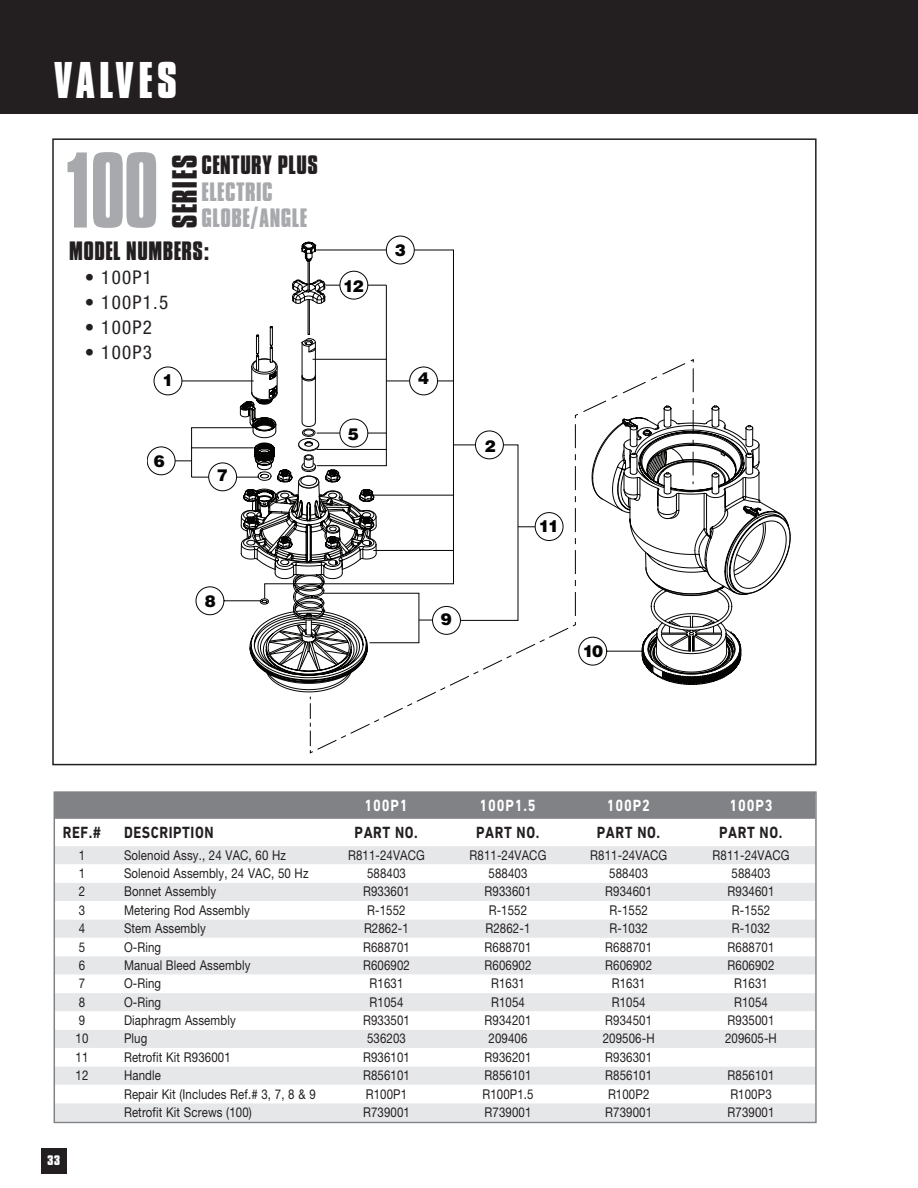
<style>
.page{position:relative;width:918px;height:1188px;background:#fff}
.page>*{position:absolute;margin:0;border:0;box-sizing:border-box;transform-origin:0 0}
.t1{font:92.4px "Compacta BT";color:#a8a9ad}
.t2{font:700 45px "Compacta SHOP";letter-spacing:.12em;color:#fff}
.t3{font:700 30.6px "Compacta SHOP";letter-spacing:.065em;color:#231f20}
.t4{font:700 23.1px "Compacta SHOP";letter-spacing:.05em;color:#231f20}
.t5{font:700 23.1px "Compacta SHOP";letter-spacing:.05em;color:#a8a9ad}
.t6{font:condensed 19.05px "Helvetica Neue";letter-spacing:.065em;color:#231f20}
.t7{font:700 16.5px "DIN Next LT Pro";letter-spacing:.04em;color:#231f20;scale:.85 1}
.t8{font:700 16.5px "DIN Next LT Pro";letter-spacing:.06em;color:#fff;scale:.85 1}
.t9{font:900 16.5px "Helvetica";color:#040503}
.t10{font:13.5px "Helvetica Neue";letter-spacing:.01em;color:#231f20;scale:.85 1}
.t11{font:700 12px "Compacta SHOP";color:#fff;scale:1.15 1}
</style>
<div class="page">
<div style="left:0;top:0;width:918px;height:114px;background:#231f20"></div>
<div style="left:41px;top:1148px;width:25px;height:25px;background:#231f20"></div>
<svg style="left:386px;top:236px;width:28px;height:28px"></svg>
<div style="left:386px;top:236px;width:28px;height:28px;border:1px solid #040503;border-radius:50%"></div>
<svg style="left:196px;top:242px;width:594px;height:511px"></svg>
<div style="left:55px;top:792px;width:760px;height:27px;background:#808285"></div>
<div style="left:55px;top:846px;width:760px;height:18px;background:#e6e7e9"></div>
<div style="left:55px;top:883px;width:760px;height:18px;background:#e6e7e9"></div>
<div style="left:55px;top:920px;width:760px;height:18px;background:#e6e7e9"></div>
<div style="left:55px;top:956px;width:760px;height:18px;background:#e6e7e9"></div>
<div style="left:55px;top:993px;width:760px;height:18px;background:#e6e7e9"></div>
<div style="left:55px;top:1030px;width:760px;height:18px;background:#e6e7e9"></div>
<div style="left:55px;top:1067px;width:760px;height:18px;background:#e6e7e9"></div>
<div style="left:55px;top:1103px;width:760px;height:18px;background:#e6e7e9"></div>
<div style="left:54px;top:791px;width:763px;height:332px;border:2px solid #808285"></div>
<p class="t2" style="left:55px;top:52px;width:124px">VALVES</p>
<p class="t1" style="left:67px;top:137px;width:94px">100</p>
<p class="t3" style="left:165px;top:228px;width:75px;rotate:-90deg">SERIES</p>
<p class="t4" style="left:202px;top:151px;width:117px">CENTURY PLUS</p>
<p class="t5" style="left:202px;top:177px;width:72px">ELECTRIC</p>
<p class="t5" style="left:202px;top:204px;width:107px">GLOBE/ANGLE</p>
<p class="t4" style="left:69px;top:236px;width:141px">MODEL NUMBERS:</p>
<p class="t6" style="left:85px;top:266px;width:69px">• 100P1</p>
<p class="t6" style="left:85px;top:291px;width:85px">• 100P1.5</p>
<p class="t6" style="left:85px;top:316px;width:69px">• 100P2</p>
<p class="t6" style="left:85px;top:341px;width:69px">• 100P3</p>
<p class="t9" style="left:162px;top:369px;width:12px">1</p>
<p class="t9" style="left:154px;top:451px;width:12px">6</p>
<p class="t9" style="left:217px;top:464px;width:12px">7</p>
<p class="t9" style="left:343px;top:275px;width:22px">12</p>
<p class="t9" style="left:348px;top:423px;width:12px">5</p>
<p class="t9" style="left:395px;top:239px;width:12px">3</p>
<p class="t9" style="left:418px;top:368px;width:12px">4</p>
<p class="t9" style="left:485px;top:435px;width:12px">2</p>
<p class="t9" style="left:205px;top:590px;width:12px">8</p>
<p class="t9" style="left:441px;top:609px;width:12px">9</p>
<p class="t9" style="left:539px;top:516px;width:22px">11</p>
<p class="t9" style="left:583px;top:640px;width:22px">10</p>
<p class="t8" style="left:365px;top:796px;width:52px">100P1</p>
<p class="t8" style="left:480px;top:796px;width:68px">100P1.5</p>
<p class="t8" style="left:607px;top:796px;width:52px">100P2</p>
<p class="t8" style="left:730px;top:796px;width:52px">100P3</p>
<p class="t7" style="left:63px;top:823px;width:46px">REF.#</p>
<p class="t7" style="left:124px;top:823px;width:107px">DESCRIPTION</p>
<p class="t7" style="left:355px;top:823px;width:76px">PART NO.</p>
<p class="t7" style="left:476px;top:823px;width:76px">PART NO.</p>
<p class="t7" style="left:597px;top:823px;width:76px">PART NO.</p>
<p class="t7" style="left:719px;top:823px;width:76px">PART NO.</p>
<p class="t10" style="left:79px;top:847px;width:9px">1</p>
<p class="t10" style="left:124px;top:847px;width:192px">Solenoid Assy., 24 VAC, 60 Hz</p>
<p class="t10" style="left:348px;top:847px;width:92px">R811-24VACG</p>
<p class="t10" style="left:470px;top:847px;width:92px">R811-24VACG</p>
<p class="t10" style="left:590px;top:847px;width:92px">R811-24VACG</p>
<p class="t10" style="left:713px;top:847px;width:92px">R811-24VACG</p>
<p class="t10" style="left:79px;top:865px;width:9px">1</p>
<p class="t10" style="left:124px;top:865px;width:219px">Solenoid Assembly, 24 VAC, 50 Hz</p>
<p class="t10" style="left:367px;top:865px;width:47px">588403</p>
<p class="t10" style="left:489px;top:865px;width:47px">588403</p>
<p class="t10" style="left:609px;top:865px;width:47px">588403</p>
<p class="t10" style="left:732px;top:865px;width:47px">588403</p>
<p class="t10" style="left:79px;top:884px;width:9px">2</p>
<p class="t10" style="left:124px;top:884px;width:110px">Bonnet Assembly</p>
<p class="t10" style="left:363px;top:884px;width:57px">R933601</p>
<p class="t10" style="left:485px;top:884px;width:57px">R933601</p>
<p class="t10" style="left:605px;top:884px;width:57px">R934601</p>
<p class="t10" style="left:728px;top:884px;width:57px">R934601</p>
<p class="t10" style="left:79px;top:902px;width:9px">3</p>
<p class="t10" style="left:124px;top:902px;width:149px">Metering Rod Assembly</p>
<p class="t10" style="left:367px;top:902px;width:47px">R-1552</p>
<p class="t10" style="left:489px;top:902px;width:47px">R-1552</p>
<p class="t10" style="left:610px;top:902px;width:47px">R-1552</p>
<p class="t10" style="left:732px;top:902px;width:47px">R-1552</p>
<p class="t10" style="left:79px;top:920px;width:9px">4</p>
<p class="t10" style="left:124px;top:920px;width:98px">Stem Assembly</p>
<p class="t10" style="left:364px;top:920px;width:54px">R2862-1</p>
<p class="t10" style="left:486px;top:920px;width:54px">R2862-1</p>
<p class="t10" style="left:610px;top:920px;width:47px">R-1032</p>
<p class="t10" style="left:732px;top:920px;width:47px">R-1032</p>
<p class="t10" style="left:79px;top:939px;width:9px">5</p>
<p class="t10" style="left:124px;top:939px;width:45px">O-Ring</p>
<p class="t10" style="left:363px;top:939px;width:57px">R688701</p>
<p class="t10" style="left:485px;top:939px;width:57px">R688701</p>
<p class="t10" style="left:605px;top:939px;width:57px">R688701</p>
<p class="t10" style="left:728px;top:939px;width:57px">R688701</p>
<p class="t10" style="left:79px;top:957px;width:9px">6</p>
<p class="t10" style="left:124px;top:957px;width:150px">Manual Bleed Assembly</p>
<p class="t10" style="left:363px;top:957px;width:57px">R606902</p>
<p class="t10" style="left:485px;top:957px;width:57px">R606902</p>
<p class="t10" style="left:605px;top:957px;width:57px">R606902</p>
<p class="t10" style="left:728px;top:957px;width:57px">R606902</p>
<p class="t10" style="left:79px;top:975px;width:9px">7</p>
<p class="t10" style="left:124px;top:975px;width:45px">O-Ring</p>
<p class="t10" style="left:370px;top:975px;width:41px">R1631</p>
<p class="t10" style="left:491px;top:975px;width:41px">R1631</p>
<p class="t10" style="left:612px;top:975px;width:41px">R1631</p>
<p class="t10" style="left:734px;top:975px;width:41px">R1631</p>
<p class="t10" style="left:79px;top:994px;width:9px">8</p>
<p class="t10" style="left:124px;top:994px;width:45px">O-Ring</p>
<p class="t10" style="left:370px;top:994px;width:41px">R1054</p>
<p class="t10" style="left:491px;top:994px;width:41px">R1054</p>
<p class="t10" style="left:612px;top:994px;width:41px">R1054</p>
<p class="t10" style="left:734px;top:994px;width:41px">R1054</p>
<p class="t10" style="left:79px;top:1012px;width:9px">9</p>
<p class="t10" style="left:124px;top:1012px;width:133px">Diaphragm Assembly</p>
<p class="t10" style="left:363px;top:1012px;width:57px">R933501</p>
<p class="t10" style="left:485px;top:1012px;width:57px">R934201</p>
<p class="t10" style="left:605px;top:1012px;width:57px">R934501</p>
<p class="t10" style="left:728px;top:1012px;width:57px">R935001</p>
<p class="t10" style="left:76px;top:1031px;width:17px">10</p>
<p class="t10" style="left:124px;top:1031px;width:29px">Plug</p>
<p class="t10" style="left:367px;top:1031px;width:47px">536203</p>
<p class="t10" style="left:489px;top:1031px;width:47px">209406</p>
<p class="t10" style="left:603px;top:1031px;width:62px">209506-H</p>
<p class="t10" style="left:725px;top:1031px;width:62px">209605-H</p>
<p class="t10" style="left:76px;top:1049px;width:17px">11</p>
<p class="t10" style="left:124px;top:1049px;width:127px">Retrofit Kit R936001</p>
<p class="t10" style="left:363px;top:1049px;width:57px">R936101</p>
<p class="t10" style="left:485px;top:1049px;width:57px">R936201</p>
<p class="t10" style="left:605px;top:1049px;width:57px">R936301</p>
<p class="t10" style="left:76px;top:1067px;width:17px">12</p>
<p class="t10" style="left:124px;top:1067px;width:45px">Handle</p>
<p class="t10" style="left:363px;top:1067px;width:57px">R856101</p>
<p class="t10" style="left:485px;top:1067px;width:57px">R856101</p>
<p class="t10" style="left:605px;top:1067px;width:57px">R856101</p>
<p class="t10" style="left:728px;top:1067px;width:57px">R856101</p>
<p class="t10" style="left:124px;top:1086px;width:227px">Repair Kit (Includes Ref.# 3, 7, 8 &amp; 9</p>
<p class="t10" style="left:366px;top:1086px;width:50px">R100P1</p>
<p class="t10" style="left:482px;top:1086px;width:62px">R100P1.5</p>
<p class="t10" style="left:608px;top:1086px;width:50px">R100P2</p>
<p class="t10" style="left:730px;top:1086px;width:50px">R100P3</p>
<p class="t10" style="left:124px;top:1104px;width:152px">Retrofit Kit Screws (100)</p>
<p class="t10" style="left:363px;top:1104px;width:57px">R739001</p>
<p class="t10" style="left:485px;top:1104px;width:57px">R739001</p>
<p class="t10" style="left:605px;top:1104px;width:57px">R739001</p>
<p class="t10" style="left:728px;top:1104px;width:57px">R739001</p>
<p class="t11" style="left:48px;top:1153px;width:12px">33</p>
</div>
